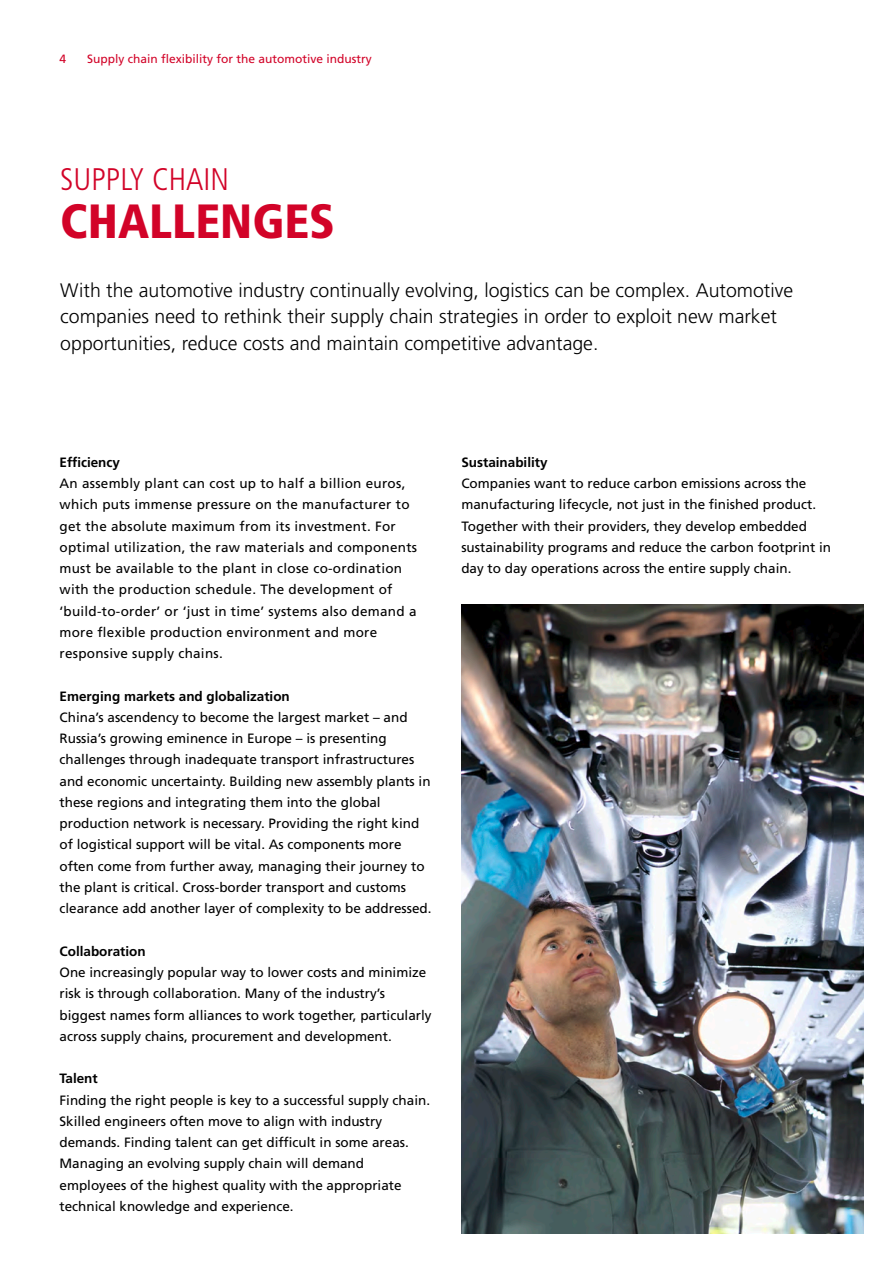
<style>
.page{position:relative;width:893px;height:1263px;background:#fff}
.page>*{position:absolute;margin:0;border:0;box-sizing:border-box;transform-origin:0 0}
.t1{font:900 condensed 48px "Frutiger LT Std";color:#d20328}
.t2{font:300 condensed 31.2px "Frutiger LT Std";color:#d20328}
.t3{font:300 19.5px/26.5px "Frutiger LT Std";color:#000}
.t4{font:13.5px/21.3px "Frutiger LT Std";color:#000}
.t5{font:13.5px/21.3px "Frutiger LT Std";letter-spacing:.02em;color:#000}
.t6{font:700 13.5px "Frutiger LT Std";color:#000}
.t7{font:12px "Frutiger LT Std";color:#d20328}
</style>
<div class="page">
<img style="left:461px;top:605px;width:402px;height:628px">
<p class="t7" style="left:60px;top:51px;width:8px">4</p>
<p class="t7" style="left:87px;top:51px;width:286px">Supply chain flexibility for the automotive industry</p>
<h2 class="t2" style="left:60px;top:162px;width:170px">SUPPLY CHAIN</h2>
<h1 class="t1" style="left:60px;top:193px;width:276px">CHALLENGES</h1>
<p class="t3" style="left:60px;top:277px;width:734px">With the automotive industry continually evolving, logistics can be complex. Automotive companies need to rethink their supply chain strategies in order to exploit new market opportunities, reduce costs and maintain competitive advantage.</p>
<p class="t6" style="left:60px;top:454px;width:62px">Efficiency</p>
<p class="t5" style="left:60px;top:473px;width:359px">An assembly plant can cost up to half a billion euros, which puts immense pressure on the manufacturer to get the absolute maximum from its investment. For optimal utilization, the raw materials and components must be available to the plant in close co-ordination with the production schedule. The development of ‘build-to-order’ or ‘just in time’ systems also demand a more flexible production environment and more responsive supply chains.</p>
<p class="t6" style="left:60px;top:688px;width:232px">Emerging markets and globalization</p>
<p class="t4" style="left:60px;top:707px;width:374px">China’s ascendency to become the largest market – and Russia’s growing eminence in Europe – is presenting challenges through inadequate transport infrastructures and economic uncertainty. Building new assembly plants in these regions and integrating them into the global production network is necessary. Providing the right kind of logistical support will be vital. As components more often come from further away, managing their journey to the plant is critical. Cross-border transport and customs clearance add another layer of complexity to be addressed.</p>
<p class="t6" style="left:60px;top:943px;width:88px">Collaboration</p>
<p class="t4" style="left:60px;top:962px;width:374px">One increasingly popular way to lower costs and minimize risk is through collaboration. Many of the industry’s biggest names form alliances to work together, particularly across supply chains, procurement and development.</p>
<p class="t6" style="left:60px;top:1071px;width:40px">Talent</p>
<p class="t4" style="left:60px;top:1089px;width:372px">Finding the right people is key to a successful supply chain.<br>Skilled engineers often move to align with industry demands. Finding talent can get difficult in some areas.<br>Managing an evolving supply chain will demand employees of the highest quality with the appropriate technical knowledge and experience.</p>
<p class="t6" style="left:461px;top:454px;width:88px">Sustainability</p>
<p class="t4" style="left:461px;top:473px;width:371px">Companies want to reduce carbon emissions across the manufacturing lifecycle, not just in the finished product.<br>Together with their providers, they develop embedded sustainability programs and reduce the carbon footprint in day to day operations across the entire supply chain.</p>
</div>
